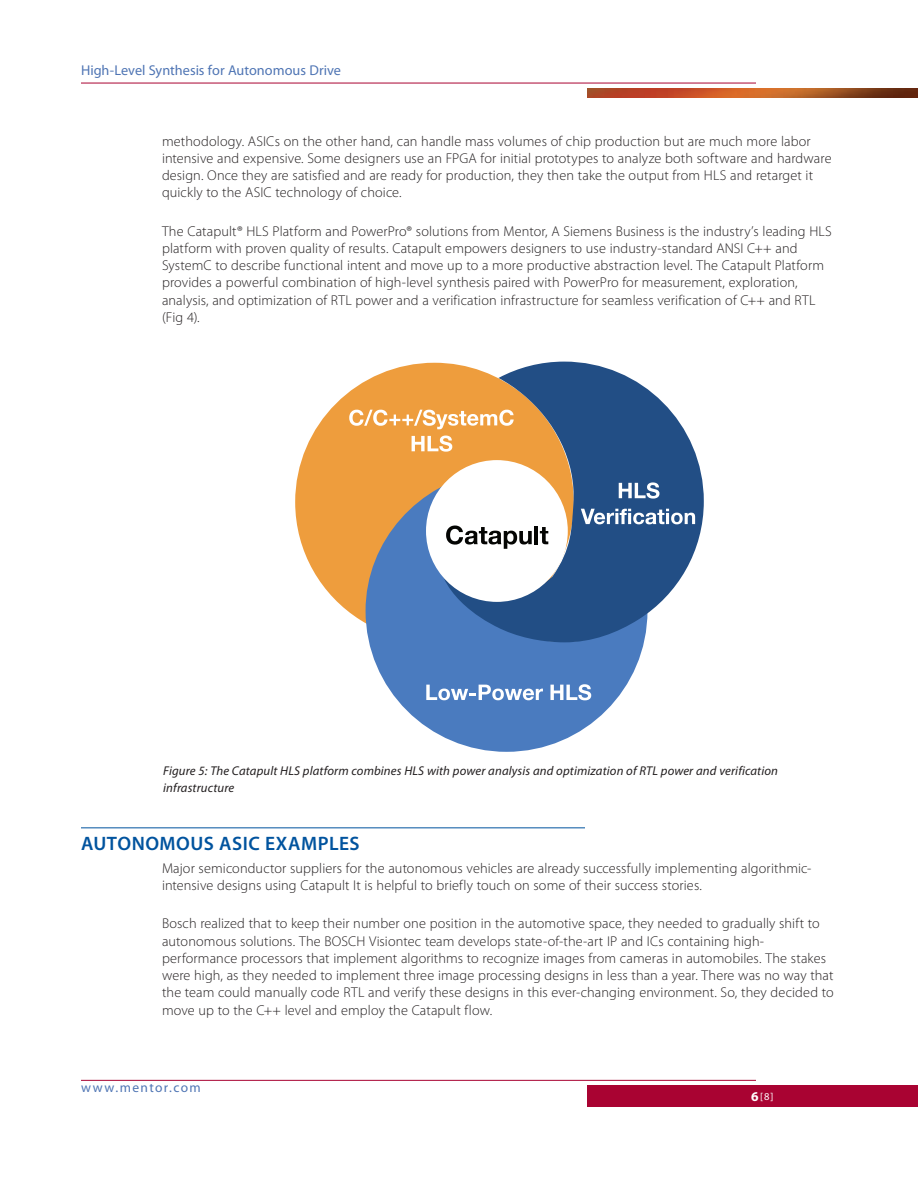
<style>
.page{position:relative;width:918px;height:1188px;background:#fff}
.page>*{position:absolute;margin:0;border:0;box-sizing:border-box;transform-origin:0 0}
.t1{font:600 19.5px "Myriad Pro";letter-spacing:.025em;color:#01539e}
.t2{font:300 14.25px/17.2px "Myriad Pro";letter-spacing:.01em;color:#231f20}
.t3{font:14.25px "Myriad Pro";color:#4f75b4}
.t4{font:13.5px "Myriad Pro";letter-spacing:.105em;color:#4f75b4}
.t5{font:italic 12.75px/16.5px "Myriad Pro";letter-spacing:.01em;color:#231f20}
.t6{font:10.5px "Myriad Pro";color:#fff}
.s1{font-weight:700;font-size:13.5px}
</style>
<div class="page">
<div style="left:588px;top:1085px;width:330px;height:22px;background:#a90332"></div>
<hr style="left:81px;top:1080px;width:675px;height:1px;background:#a90332">
<hr style="left:81px;top:83px;width:675px;height:1px;background:#a90332">
<img style="left:587px;top:88px;width:331px;height:10px">
<hr style="left:81px;top:828px;width:504px;height:1px;background:#01539e">
<svg style="left:295px;top:363px;width:144px;height:261px;fill:#ee9d3d"></svg>
<svg style="left:366px;top:472px;width:278px;height:280px;fill:#4a7bbf"></svg>
<svg style="left:439px;top:362px;width:265px;height:280px;fill:#224e85"></svg>
<div style="left:426px;top:460px;width:142px;height:142px;background:#fff;border-radius:50%"></div>
<svg style="left:446px;top:526px;width:86px;height:23px"></svg>
<hr style="left:535px;top:526px;width:3px;height:18px;background:#040503">
<svg style="left:540px;top:527px;width:8px;height:17px"></svg>
<svg style="left:349px;top:410px;width:165px;height:19px"></svg>
<svg style="left:412px;top:436px;width:40px;height:16px"></svg>
<svg style="left:619px;top:482px;width:40px;height:17px"></svg>
<svg style="left:581px;top:509px;width:114px;height:15px"></svg>
<svg style="left:426px;top:685px;width:117px;height:15px"></svg>
<svg style="left:550px;top:684px;width:41px;height:16px"></svg>
<p class="t3" style="left:81px;top:61px;width:262px">High-Level Synthesis for Autonomous Drive</p>
<p class="t2" style="left:162px;top:132px;width:671px">methodology. ASICs on the other hand, can handle mass volumes of chip production but are much more labor intensive and expensive. Some designers use an FPGA for initial prototypes to analyze both software and hardware design. Once they are satisfied and are ready for production, they then take the output from HLS and retarget it quickly to the ASIC technology of choice.</p>
<p class="t2" style="left:162px;top:222px;width:671px">The Catapult® HLS Platform and PowerPro® solutions from Mentor, A Siemens Business is the industry’s leading HLS platform with proven quality of results. Catapult empowers designers to use industry-standard ANSI C++ and SystemC to describe functional intent and move up to a more productive abstraction level. The Catapult Platform provides a powerful combination of high-level synthesis paired with PowerPro for measurement, exploration, analysis, and optimization of RTL power and a verification infrastructure for seamless verification of C++ and RTL (Fig 4).</p>
<p class="t5" style="left:163px;top:762px;width:616px">Figure 5: The Catapult HLS platform combines HLS with power analysis and optimization of RTL power and verification infrastructure</p>
<h1 class="t1" style="left:81px;top:831px;width:280px">AUTONOMOUS ASIC EXAMPLES</h1>
<p class="t2" style="left:162px;top:859px;width:651px">Major semiconductor suppliers for the autonomous vehicles are already successfully implementing algorithmic&shy;intensive designs using Catapult It is helpful to briefly touch on some of their success stories.</p>
<p class="t2" style="left:162px;top:915px;width:673px">Bosch realized that to keep their number one position in the automotive space, they needed to gradually shift to autonomous solutions. The BOSCH Visiontec team develops state-of-the-art IP and ICs containing high&shy;performance processors that implement algorithms to recognize images from cameras in automobiles. The stakes were high, as they needed to implement three image processing designs in less than a year. There was no way that the team could manually code RTL and verify these designs in this ever-changing environment. So, they decided to move up to the C++ level and employ the Catapult flow.</p>
<p class="t4" style="left:81px;top:1079px;width:121px">www.mentor.com</p>
<p class="t6" style="left:751px;top:1090px;width:24px"><span class="s1">6</span>[8]</p>
</div>
